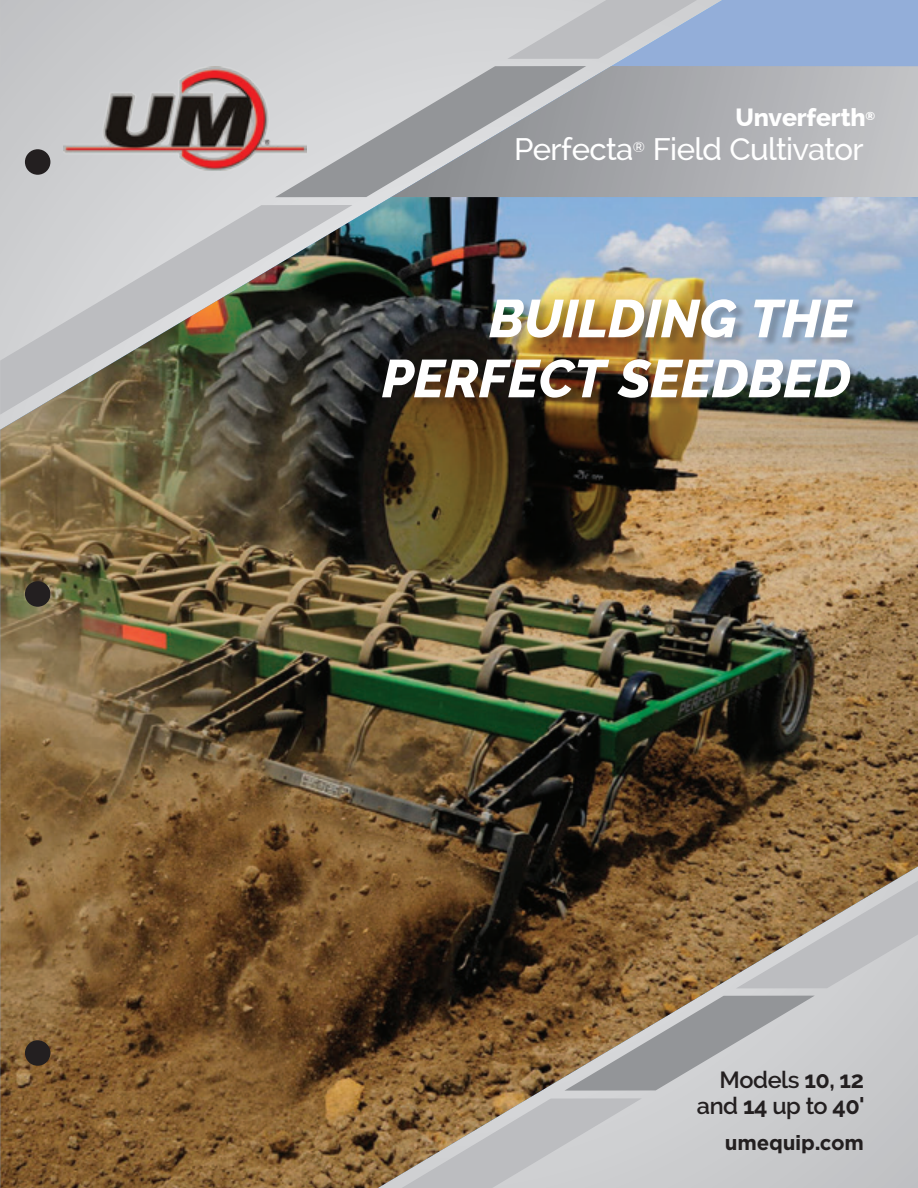
<style>
.page{position:relative;width:918px;height:1188px;background:#fff}
.page>*{position:absolute;margin:0;border:0;box-sizing:border-box;transform-origin:0 0}
.t1{font:italic 800 53.1px/60px "Raleway";color:#fff;text-align:right}
.t2{font:500 31.05px "Raleway";letter-spacing:-.02em;color:#fff}
.t3{font:800 24.9px "Raleway";letter-spacing:-.01em;color:#fff}
.t4{font:600 23.55px/26.1px "Raleway";letter-spacing:-.02em;color:#231f20;text-align:right}
.t5{font:700 20.55px "Gotham";letter-spacing:-.01em;color:#231f20}
.s1{font-weight:700}
</style>
<div class="page">
<svg style="left:0;top:0;width:918px;height:197px;background:#bfc6d2"></svg>
<img style="left:0;top:197px;width:918px;height:991px">
<svg style="left:586px;top:66px;width:332px;height:131px;background:#b0b1b4"></svg>
<svg style="left:0;top:66px;width:1px;height:131px"></svg>
<img style="left:64px;top:66px;width:211px;height:104px">
<svg style="left:507px;top:0;width:190px;height:59px;background:#bec3cb"></svg>
<svg style="left:0;top:205px;width:353px;height:210px;background:#94948e"></svg>
<svg style="left:275px;top:66px;width:311px;height:131px;background:#b0b2b4"></svg>
<div style="left:384px;top:301px;width:480px;height:107px;background:#231f20;opacity:.25"></div>
<svg style="left:736px;top:881px;width:182px;height:107px;background:#afa293"></svg>
<svg style="left:402px;top:1098px;width:240px;height:90px;background:#bab2aa"></svg>
<svg style="left:564px;top:996px;width:251px;height:95px;background:#aaa39a"></svg>
<div style="left:25px;top:149px;width:25px;height:26px;background:#231f20;border-radius:50%"></div>
<div style="left:25px;top:581px;width:25px;height:26px;background:#231f20;border-radius:50%"></div>
<div style="left:25px;top:1040px;width:25px;height:26px;background:#231f20;border-radius:50%"></div>
<p class="t3" style="left:735px;top:104px;width:141px">Unverferth<sup>®</sup></p>
<p class="t2" style="left:514px;top:131px;width:351px">Perfecta<sup>®</sup> Field Cultivator</p>
<p class="t1" style="left:382px;top:289px;width:471px">BUILDING THE<br>PERFECT SEEDBED</p>
<p class="t4" style="left:697px;top:1066px;width:169px">Models <span class="s1">10, 12 </span>and <span class="s1">14</span> up to <span class="s1">40'</span></p>
<p class="t5" style="left:725px;top:1131px;width:141px">umequip.com</p>
</div>
